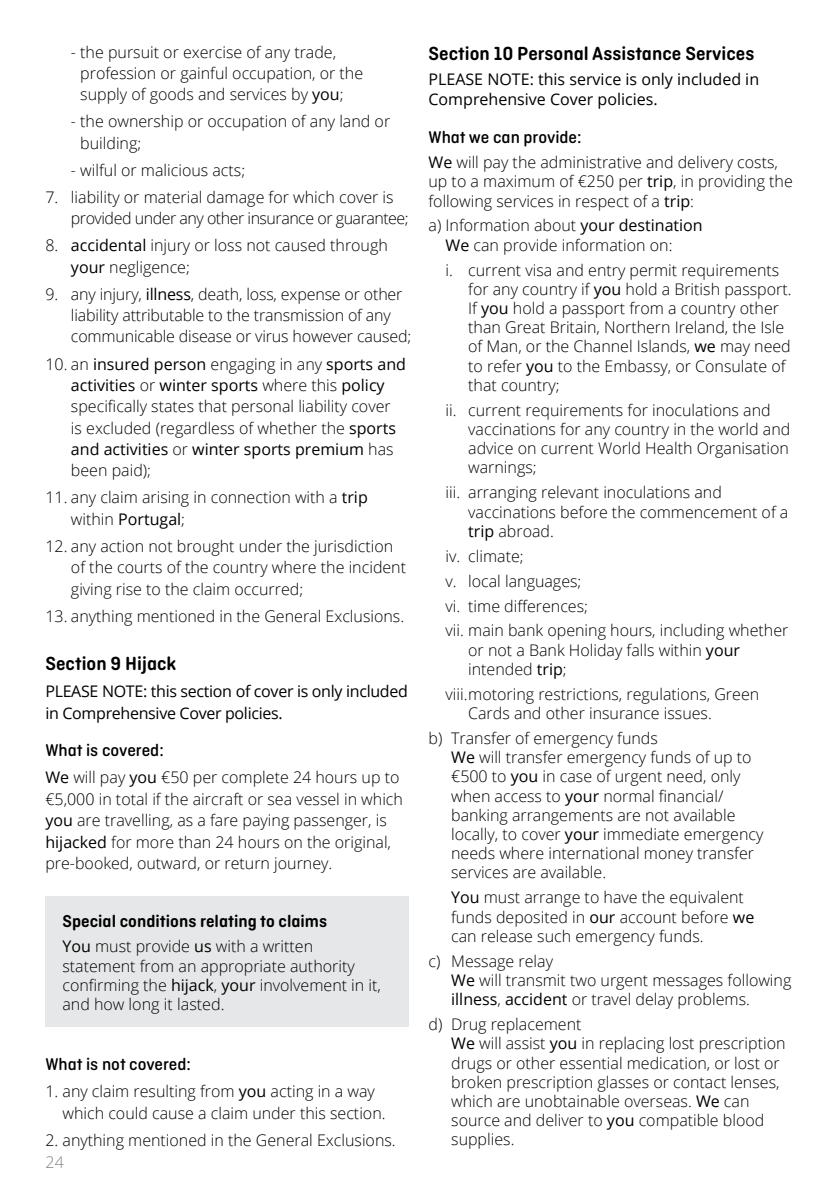
<style>
.page{position:relative;width:840px;height:1191px;background:#fff}
.page>*{position:absolute;margin:0;border:0;box-sizing:border-box;transform-origin:0 0}
.t1{font:600 20px "Ciutadella Rounded";color:#000}
.t2{font:500 18px "Ciutadella Rounded";color:#000}
.t3{font:600 18px "Ciutadella Rounded";color:#000}
.t4{font:300 16px/19.2px "Open Sans";color:#000}
.t5{font:300 16px/21.4px "Open Sans";letter-spacing:-.03em;color:#000}
.t6{font:16px/21.4px "Open Sans";letter-spacing:-.02em;color:#000}
.t7{font:16px/19.2px "Open Sans";color:#000}
.t8{font:300 16px "Open Sans";color:#808285}
.s1{font-weight:400}
</style>
<div class="page">
<div style="left:45px;top:897px;width:363px;height:130px;background:#e6e7e8"></div>
<p class="t4" style="left:80px;top:41px;width:284px;line-height:21.4px;text-indent:-9px">- the pursuit or exercise of any trade, profession or gainful occupation, or the supply of goods and services by <span class="s1">you</span>;</p>
<p class="t4" style="left:80px;top:110px;width:311px;line-height:21.4px;text-indent:-9px">- the ownership or occupation of any land or building;</p>
<p class="t4" style="left:71px;top:160px;width:176px">- wilful or malicious acts;</p>
<p class="t5" style="left:71px;top:186px;width:339px;text-indent:-26px">7. liability or material damage for which cover is provided under any other insurance or guarantee;</p>
<p class="t4" style="left:71px;top:234px;width:318px;line-height:21.4px;text-indent:-26px">8. <span class="s1">accidental</span> injury or loss not caused through <span class="s1">your</span> negligence;</p>
<p class="t4" style="left:71px;top:283px;width:341px;line-height:21.4px;text-indent:-26px">9. any injury, <span class="s1">illness</span>, death, loss, expense or other liability attributable to the transmission of any communicable disease or virus however caused;</p>
<p class="t4" style="left:71px;top:352px;width:336px;line-height:21.4px;text-indent:-26px">10. an <span class="s1">insured person</span> engaging in any <span class="s1">sports and activities</span> or <span class="s1">winter sports</span> where this <span class="s1">policy </span>specifically states that personal liability cover<br>is excluded (regardless of whether the <span class="s1">sports and activities</span> or <span class="s1">winter sports premium</span> has been paid);</p>
<p class="t4" style="left:71px;top:486px;width:298px;line-height:21.4px;text-indent:-26px">11. any claim arising in connection with a <span class="s1">trip </span>within <span class="s1">Portugal</span>;</p>
<p class="t4" style="left:71px;top:535px;width:336px;line-height:21.4px;text-indent:-26px">12. any action not brought under the jurisdiction of the courts of the country where the incident giving rise to the claim occurred;</p>
<p class="t4" style="left:45px;top:606px;width:360px">13. anything mentioned in the General Exclusions.</p>
<p class="t1" style="left:45px;top:652px;width:132px">Section 9 Hijack</p>
<p class="t6" style="left:45px;top:680px;width:364px">PLEASE NOTE: this section of cover is only included in Comprehensive Cover policies.</p>
<p class="t2" style="left:45px;top:740px;width:120px">What is covered:</p>
<p class="t4" style="left:45px;top:766px;width:359px;line-height:21.4px"><span class="s1">We</span> will pay <span class="s1">you</span> €50 per complete 24 hours up to €5,000 in total if the aircraft or sea vessel in which <span class="s1">you</span> are travelling, as a fare paying passenger, is <span class="s1">hijacked</span> for more than 24 hours on the original, pre-booked, outward, or return journey.</p>
<p class="t3" style="left:62px;top:911px;width:266px">Special conditions relating to claims</p>
<p class="t4" style="left:62px;top:936px;width:320px"><span class="s1">You</span> must provide <span class="s1">us</span> with a written statement from an appropriate authority confirming the <span class="s1">hijack</span>, <span class="s1">your</span> involvement in it, and how long it lasted.</p>
<p class="t2" style="left:45px;top:1054px;width:147px">What is not covered:</p>
<p class="t4" style="left:62px;top:1080px;width:324px;line-height:21.4px;text-indent:-17px">1. any claim resulting from <span class="s1">you</span> acting in a way which could cause a claim under this section.</p>
<p class="t4" style="left:45px;top:1129px;width:351px">2. anything mentioned in the General Exclusions.</p>
<p class="t8" style="left:45px;top:1151px;width:20px">24</p>
<p class="t1" style="left:428px;top:42px;width:327px">Section 10 Personal Assistance Services</p>
<p class="t7" style="left:428px;top:69px;width:332px">PLEASE NOTE: this service is only included in<br>Comprehensive Cover policies.</p>
<p class="t2" style="left:428px;top:127px;width:154px">What we can provide:</p>
<p class="t4" style="left:428px;top:152px;width:365px"><span class="s1">We</span> will pay the administrative and delivery costs, up to a maximum of €250 per <span class="s1">trip</span>, in providing the following services in respect of a <span class="s1">trip</span>:</p>
<p class="t4" style="left:445px;top:215px;width:259px;text-indent:-17px">a) Information about <span class="s1">your destination<br>We</span> can provide information on:</p>
<p class="t4" style="left:468px;top:260px;width:325px;text-indent:-23px">i. current visa and entry permit requirements for any country if <span class="s1">you</span> hold a British passport.<br>If <span class="s1">you</span> hold a passport from a country other than Great Britain, Northern Ireland, the Isle of Man, or the Channel Islands, <span class="s1">we</span> may need to refer <span class="s1">you</span> to the Embassy, or Consulate of that country;</p>
<p class="t4" style="left:468px;top:400px;width:323px;text-indent:-23px">ii. current requirements for inoculations and vaccinations for any country in the world and advice on current World Health Organisation warnings;</p>
<p class="t4" style="left:468px;top:482px;width:321px;text-indent:-23px">iii. arranging relevant inoculations and vaccinations before the commencement of a <span class="s1">trip</span> abroad.</p>
<p class="t4" style="left:445px;top:543px;width:344px;line-height:24.8px">iv. climate;<br>v. local languages;<br>vi. time differences;<br>vii. main bank opening hours, including whether</p>
<p class="t4" style="left:468px;top:640px;width:273px">or not a Bank Holiday falls within <span class="s1">your </span>intended <span class="s1">trip</span>;</p>
<p class="t4" style="left:468px;top:684px;width:292px;text-indent:-23px">viii.motoring restrictions, regulations, Green<br>Cards and other insurance issues.</p>
<p class="t4" style="left:451px;top:728px;width:313px;text-indent:-23px">b) Transfer of emergency funds<br><span class="s1">We</span> will transfer emergency funds of up to €500 to <span class="s1">you</span> in case of urgent need, only when access to <span class="s1">your</span> normal financial/ banking arrangements are not available locally, to cover <span class="s1">your</span> immediate emergency needs where international money transfer services are available.</p>
<p class="t4" style="left:451px;top:887px;width:304px"><span class="s1">You</span> must arrange to have the equivalent funds deposited in <span class="s1">our</span> account before <span class="s1">we </span>can release such emergency funds.</p>
<p class="t4" style="left:451px;top:951px;width:341px;text-indent:-23px">c) Message relay<br><span class="s1">We</span> will transmit two urgent messages following <span class="s1">illness</span>, <span class="s1">accident</span> or travel delay problems.</p>
<p class="t4" style="left:451px;top:1014px;width:335px;text-indent:-23px">d) Drug replacement<br><span class="s1">We</span> will assist <span class="s1">you</span> in replacing lost prescription drugs or other essential medication, or lost or broken prescription glasses or contact lenses, which are unobtainable overseas. <span class="s1">We</span> can source and deliver to <span class="s1">you</span> compatible blood supplies.</p>
</div>
